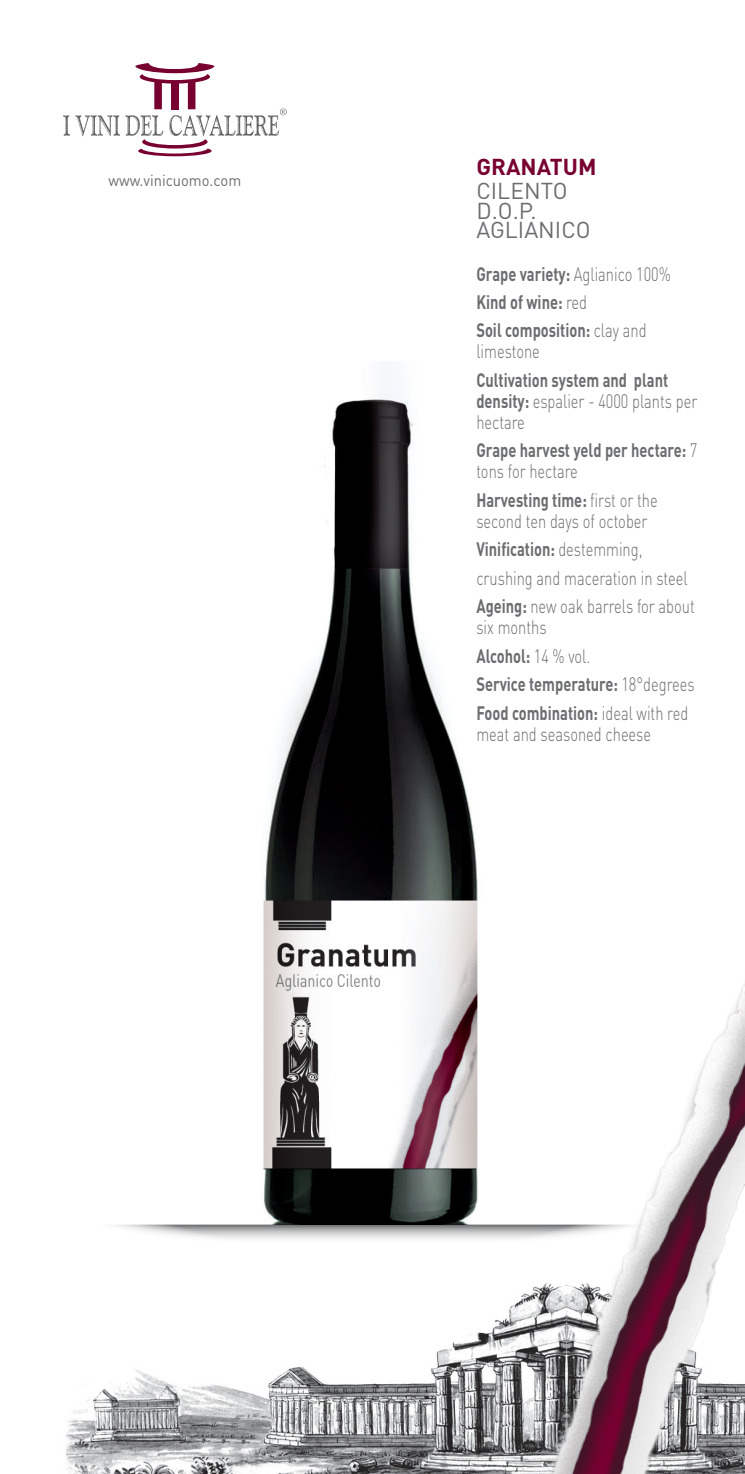
<style>
.page{position:relative;width:745px;height:1474px;background:#fff}
.page>*{position:absolute;margin:0;border:0;box-sizing:border-box;transform-origin:0 0}
.t1{font:22.75px "DIN";color:#6c6d70}
.t2{font:700 22.75px "DIN";color:#780031}
.t3{font:700 19.25px/21px "DIN";color:#6c6d70;scale:.76 1}
.t4{font:300 19.25px/21px "DIN";color:#6c6d70;scale:.76 1}
.t5{font:15.75px "DIN";color:#6c6d70;scale:.93 1}
.s1{font-weight:300}
.s2{font-weight:700}
</style>
<div class="page">
<div style="left:171px;top:82px;width:8px;height:28px;background:#780031"></div>
<div style="left:188px;top:82px;width:7px;height:27px;background:#780031"></div>
<div style="left:154px;top:82px;width:8px;height:27px;background:#780031"></div>
<svg style="left:135px;top:63px;width:79px;height:21px"></svg>
<svg style="left:63px;top:108px;width:223px;height:48px"></svg>
<img style="left:66px;top:1369px;width:176px;height:104px">
<svg style="left:242px;top:985px;width:502px;height:488px"></svg>
<img style="left:242px;top:380px;width:286px;height:844px">
<div style="left:228px;top:1225px;width:290px;height:39px;background:#fff"></div>
<svg style="left:115px;top:1224px;width:544px;height:36px"></svg>
<p class="t5" style="left:108px;top:170px;width:144px">www.vinicuomo.com</p>
<p class="t2" style="left:476px;top:152px;width:122px">GRANATUM</p>
<p class="t1" style="left:476px;top:177px;width:93px">CILENTO</p>
<p class="t1" style="left:476px;top:196px;width:62px">D.O.P.</p>
<p class="t1" style="left:476px;top:215px;width:116px">AGLIANICO</p>
<p class="t3" style="left:476px;top:262px;width:257px">Grape variety: <span class="s1">Aglianico 100%</span></p>
<p class="t3" style="left:476px;top:291px;width:147px">Kind of wine: <span class="s1">red</span></p>
<p class="t3" style="left:476px;top:319px;width:225px">Soil composition: <span class="s1">clay and limestone</span></p>
<p class="t3" style="left:476px;top:368px;width:292px">Cultivation system and plant density: <span class="s1">espalier - 4000 plants per hectare</span></p>
<p class="t3" style="left:476px;top:439px;width:292px">Grape harvest yeld per hectare: <span class="s1">7 tons for hectare</span></p>
<p class="t4" style="left:476px;top:489px;width:240px"><span class="s2">Harvesting time:</span> first or the second ten days of october</p>
<p class="t3" style="left:476px;top:538px;width:220px">Vinification: <span class="s1">destemming,</span></p>
<p class="t4" style="left:476px;top:567px;width:279px">crushing and maceration in steel</p>
<p class="t4" style="left:476px;top:595px;width:289px"><span class="s2">Ageing:</span> new oak barrels for about six months</p>
<p class="t3" style="left:476px;top:644px;width:151px">Alcohol: <span class="s1">14 % vol.</span></p>
<p class="t3" style="left:476px;top:673px;width:288px">Service temperature: <span class="s1">18°degrees</span></p>
<p class="t4" style="left:476px;top:702px;width:280px"><span class="s2">Food combination:</span> ideal with red meat and seasoned cheese</p>
</div>
